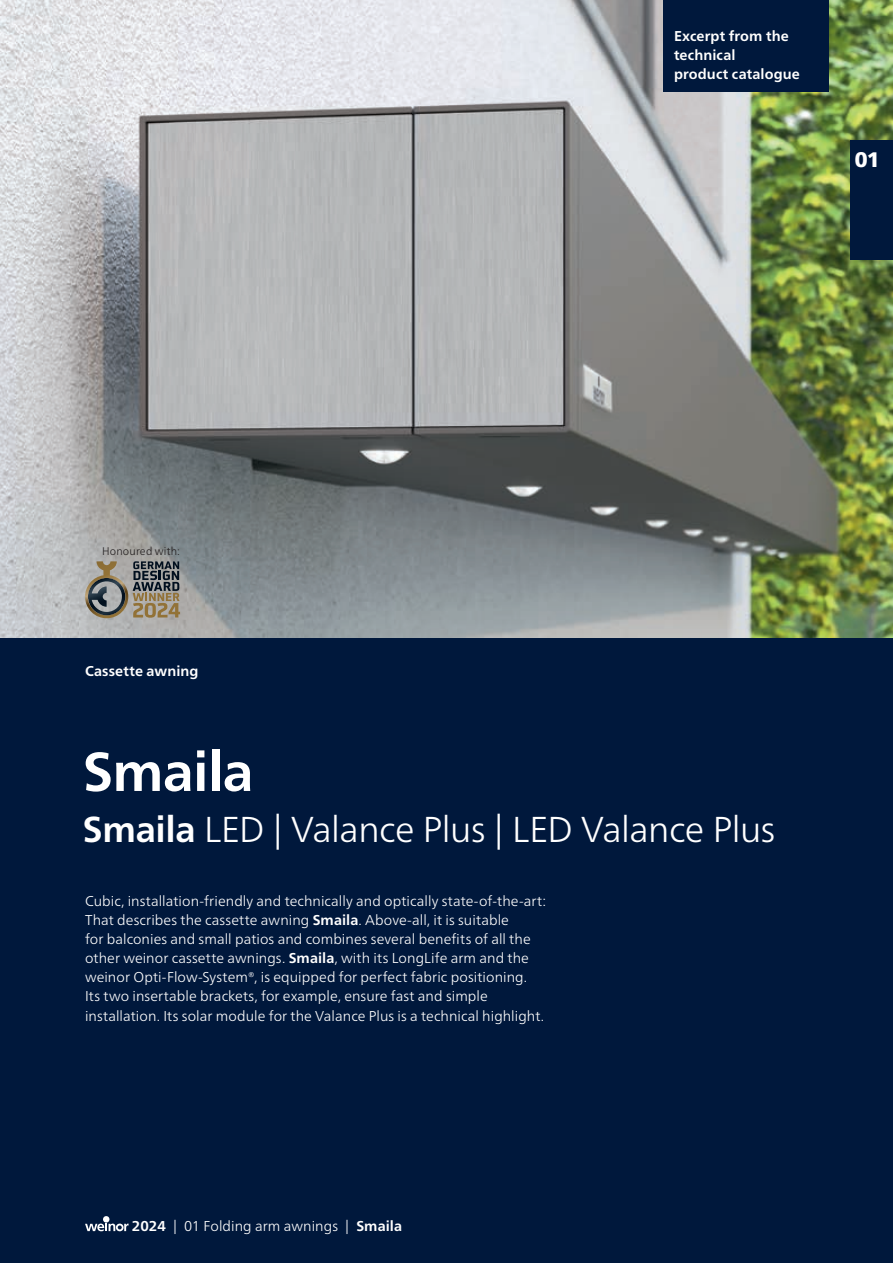
<style>
.page{position:relative;width:893px;height:1263px;background:#fff}
.page>*{position:absolute;margin:0;border:0;box-sizing:border-box;transform-origin:0 0}
.t1{font:700 54.75px "Frutiger Neue LTW1 G";letter-spacing:-.01em;color:#fff}
.t2{font:300 36px "Frutiger Neue LTW1 G";letter-spacing:-.015em;color:#fff}
.t3{font:900 21px "Frutiger Neue LTW1 G";color:#fff}
.t4{font:300 14.25px/19.2px "Frutiger Neue LTW1 G";letter-spacing:.005em;color:#fff}
.t5{font:700 14.25px/19.2px "Frutiger Neue LTW1 G";letter-spacing:.01em;color:#fff}
.t6{font:300 11.1px "Frutiger Neue LTW1 G";letter-spacing:.02em;color:#231f20}
.s1{font-weight:700}
</style>
<div class="page">
<div style="left:0;top:638px;width:893px;height:625px;background:#00183c"></div>
<img style="left:0;top:0;width:893px;height:638px">
<svg style="left:85px;top:561px;width:95px;height:57px"></svg>
<div style="left:850px;top:140px;width:43px;height:119px;background:#00183c"></div>
<svg style="left:85px;top:1216px;width:44px;height:15px"></svg>
<div style="left:663px;top:0;width:166px;height:92px;background:#00183c"></div>
<p class="t5" style="left:674px;top:26px;width:127px">Excerpt from the technical<br>product catalogue</p>
<h3 class="t3" style="left:855px;top:144px;width:27px">01</h3>
<p class="t6" style="left:102px;top:544px;width:80px">Honoured with:</p>
<p class="t5" style="left:85px;top:661px;width:115px">Cassette awning</p>
<h1 class="t1" style="left:83px;top:739px;width:172px">Smaila</h1>
<h2 class="t2" style="left:83px;top:808px;width:694px"><span class="s1">Smaila</span> LED | Valance Plus | LED Valance Plus</h2>
<p class="t4" style="left:85px;top:891px;width:463px">Cubic, installation-friendly and technically and optically state-of-the-art:<br>That describes the cassette awning <span class="s1">Smaila</span>. Above-all, it is suitable<br>for balconies and small patios and combines several benefits of all the other weinor cassette awnings. <span class="s1">Smaila</span>, with its LongLife arm and the weinor Opti-Flow-System®, is equipped for perfect fabric positioning.<br>Its two insertable brackets, for example, ensure fast and simple installation. Its solar module for the Valance Plus is a technical highlight.</p>
<p class="t4" style="left:132px;top:1216px;width:272px"><span class="s1">2024</span> | 01 Folding arm awnings | <span class="s1">Smaila</span></p>
</div>
